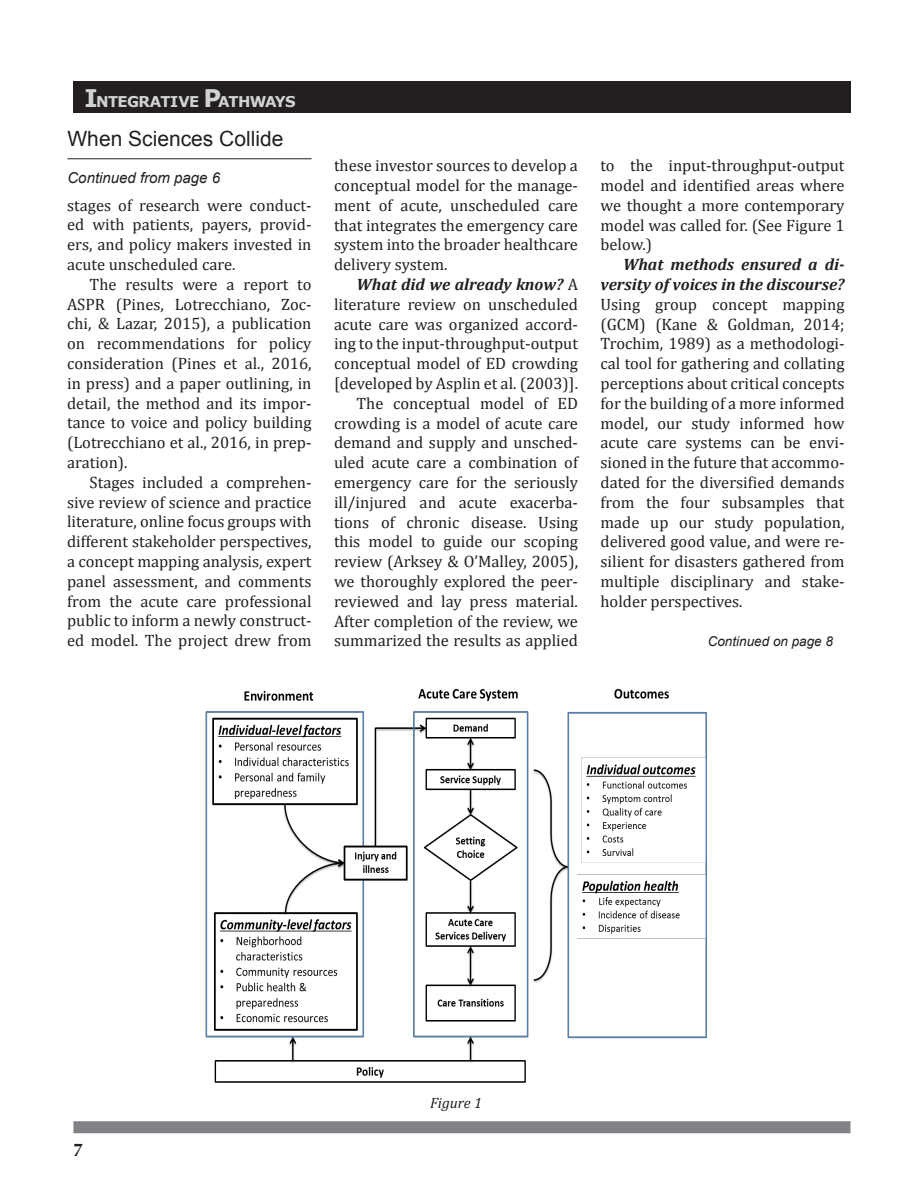
<style>
.page{position:relative;width:918px;height:1188px;background:#fff}
.page>*{position:absolute;margin:0;border:0;box-sizing:border-box;transform-origin:0 0}
.t1{font:21px "Arial";color:#231f20}
.t2{font:700 18px "Optima";color:#231f20}
.t3{font:16.5px/19.8px "Cambria";color:#231f20;text-align:justify}
.t4{font:italic 15px "Arial";color:#231f20}
.t5{font:italic 15px "Cambria";color:#231f20}
.t6{font:700 14.85px "Verdana";letter-spacing:-.045em;color:#d1d2d4}
.t7{font:italic 13.5px "Arial";color:#231f20}
.s1{font-size:24.3px}
.s2{font-weight:700;font-style:italic}
</style>
<div class="page">
<div style="left:73px;top:1121px;width:777px;height:12px;background:#808285"></div>
<div style="left:73px;top:81px;width:777px;height:32px;background:#231f20"></div>
<hr style="left:68px;top:158px;width:244px;height:1px;background:#231f20">
<img style="left:205px;top:688px;width:502px;height:395px">
<p class="t6" style="left:85px;top:92px;width:212px"><span class="s1">I</span>NTEGRATIVE <span class="s1">P</span>ATHWAYS</p>
<p class="t1" style="left:68px;top:127px;width:217px">When Sciences Collide</p>
<p class="t4" style="left:68px;top:170px;width:154px">Continued from page 6</p>
<p class="t3" style="left:67px;top:195px;width:246px">stages of research were conduct&shy;ed with patients, payers, provid&shy;ers, and policy makers invested in acute unscheduled care.</p>
<p class="t3" style="left:67px;top:274px;width:246px;text-indent:22px">The results were a report to ASPR (Pines, Lotrecchiano, Zoc&shy;chi, &amp; Lazar, 2015), a publication on recommendations for policy consideration (Pines et al., 2016, in press) and a paper outlining, in detail, the method and its impor&shy;tance to voice and policy building (Lotrecchiano et al., 2016, in prep&shy;aration).</p>
<p class="t3" style="left:67px;top:472px;width:246px;text-indent:22px">Stages included a comprehen&shy;sive review of science and practice literature, online focus groups with different stakeholder perspectives, a concept mapping analysis, expert panel assessment, and comments from the acute care professional public to inform a newly construct&shy;ed model. The project drew from</p>
<p class="t3" style="left:334px;top:156px;width:246px">these investor sources to develop a conceptual model for the manage&shy;ment of acute, unscheduled care that integrates the emergency care system into the broader healthcare delivery system.</p>
<p class="t3" style="left:334px;top:274px;width:246px;text-indent:22px"><span class="s2">What did we already know?</span> A literature review on unscheduled acute care was organized accord&shy;ing to the input-throughput-output conceptual model of ED crowding [developed by Asplin et al. (2003)].</p>
<p class="t3" style="left:334px;top:393px;width:246px;text-indent:22px">The conceptual model of ED crowding is a model of acute care demand and supply and unsched&shy;uled acute care a combination of emergency care for the seriously ill/injured and acute exacerba&shy;tions of chronic disease. Using this model to guide our scoping review (Arksey &amp; O’Malley, 2005), we thoroughly explored the peer&shy;reviewed and lay press material.<br>After completion of the review, we summarized the results as applied</p>
<p class="t3" style="left:601px;top:156px;width:246px">to the input-throughput-output model and identified areas where we thought a more contemporary model was called for. (See Figure 1 below.)</p>
<p class="t3" style="left:601px;top:255px;width:246px;text-indent:22px"><span class="s2">What methods ensured a di&shy;versity of voices in the discourse?<br></span>Using group concept mapping (GCM) (Kane &amp; Goldman, 2014; Trochim, 1989) as a methodologi&shy;cal tool for gathering and collating perceptions about critical concepts for the building of a more informed model, our study informed how acute care systems can be envi&shy;sioned in the future that accommo&shy;dated for the diversified demands from the four subsamples that made up our study population, delivered good value, and were re&shy;silient for disasters gathered from multiple disciplinary and stake&shy;holder perspectives.</p>
<p class="t7" style="left:708px;top:634px;width:127px">Continued on page 8</p>
<p class="t2" style="left:73px;top:1140px;width:12px">7</p>
<p class="t5" style="left:430px;top:1092px;width:53px">Figure 1</p>
</div>
